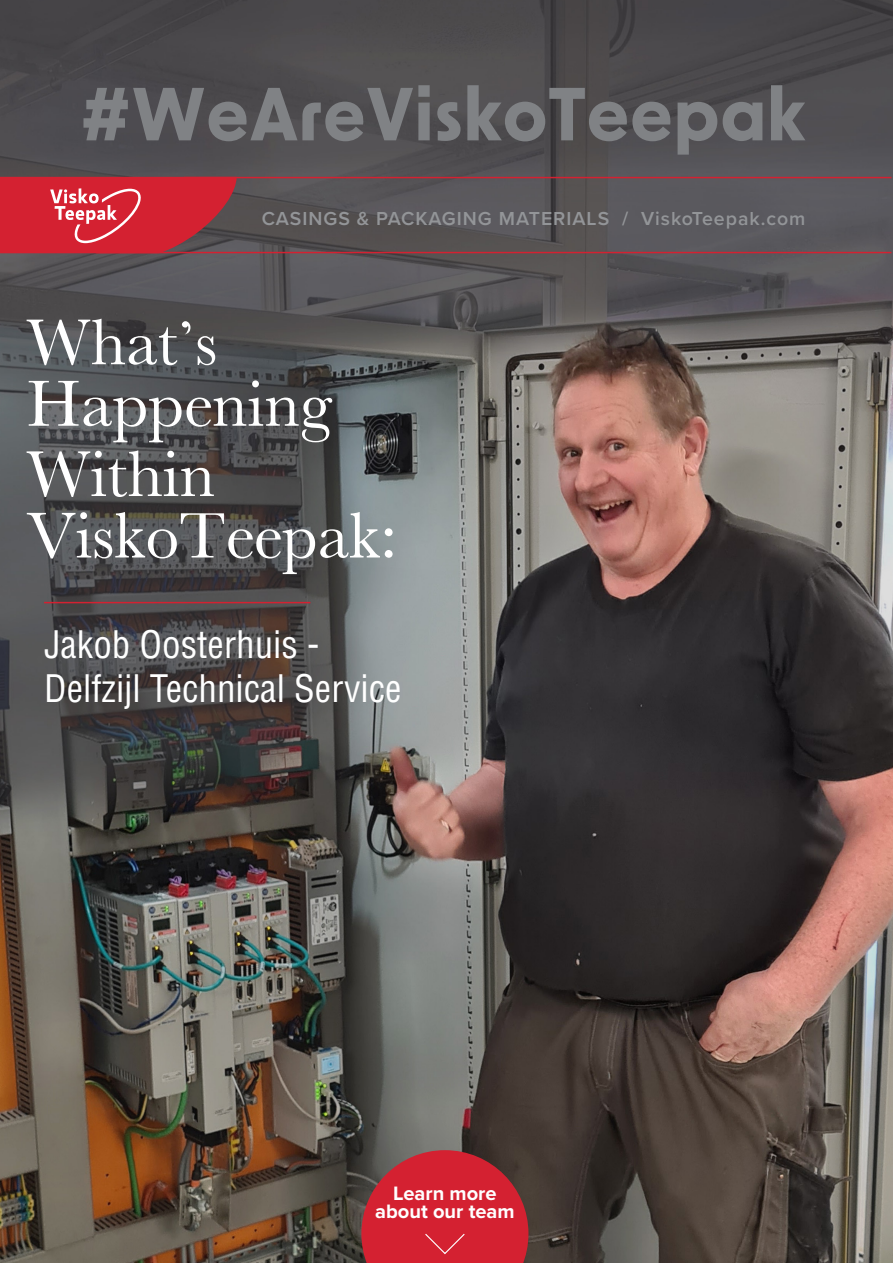
<style>
.page{position:relative;width:893px;height:1263px;background:#fff}
.page>*{position:absolute;margin:0;border:0;box-sizing:border-box;transform-origin:0 0}
.t1{font:67.65px "New Athena Unicode";color:#fff}
.t2{font:condensed 37.05px "Helvetica";color:#fff}
.sub_healdine_1{font:700 20.1px "Proxima Nova";color:#fff}
.t3{font:600 19.5px "Proxima Nova";letter-spacing:.05em;color:#939598}
</style>
<div class="page">
<img style="left:0;top:0;width:893px;height:1263px">
<svg style="left:361px;top:1150px;width:167px;height:113px;background:#bd2834"></svg>
<hr style="left:44px;top:602px;width:266px;height:1px;background:#d42131">
<svg style="left:0;top:177px;width:237px;height:76px;background:#c93240"></svg>
<hr style="left:184px;top:177px;width:707px;height:1px;background:#d42131">
<hr style="left:96px;top:252px;width:795px;height:1px;background:#d42131">
<svg style="left:83px;top:85px;width:347px;height:56px;background:#646467"></svg>
<svg style="left:437px;top:102px;width:24px;height:39px"></svg>
<svg style="left:467px;top:85px;width:205px;height:56px;background:#636265"></svg>
<svg style="left:678px;top:102px;width:39px;height:53px;background:#6d6d70"></svg>
<svg style="left:723px;top:102px;width:39px;height:39px;background:#727376"></svg>
<svg style="left:771px;top:85px;width:34px;height:55px;background:#6c6c6f"></svg>
<p class="t3" style="left:262px;top:204px;width:545px">CASINGS &amp; PACKAGING MATERIALS / ViskoTeepak.com</p>
<p class="t1" style="left:27px;top:299px;width:192px">What’s</p>
<p class="t1" style="left:27px;top:360px;width:307px">Happening</p>
<p class="t1" style="left:27px;top:431px;width:190px">Within</p>
<p class="t1" style="left:27px;top:492px;width:372px">ViskoTeepak:</p>
<p class="t2" style="left:44px;top:621px;width:277px">Jakob Oosterhuis -</p>
<p class="t2" style="left:44px;top:666px;width:359px">Delfzijl Technical Service</p>
<p class="sub_healdine_1" style="left:393px;top:1179px;width:105px">Learn more</p>
<p class="sub_healdine_1" style="left:375px;top:1197px;width:141px">about our team</p>
</div>
